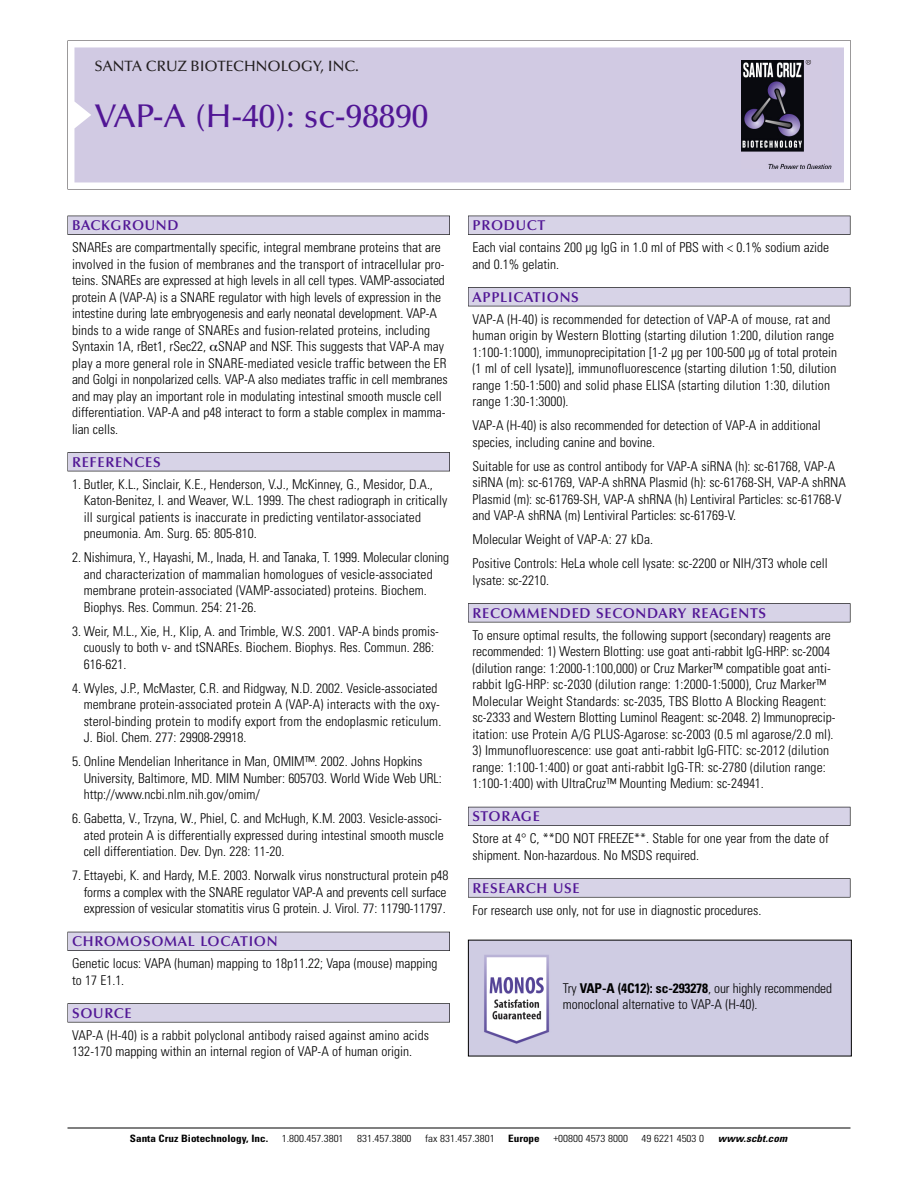
<style>
.page{position:relative;width:918px;height:1188px;background:#fff}
.page>*{position:absolute;margin:0;border:0;box-sizing:border-box;transform-origin:0 0}
.t1{font:500 33px "Optima";color:#511695}
.t2{font:500 15px "Optima";color:#231f20}
.t3{font:600 14.25px "Optima";letter-spacing:.05em;color:#511695}
.t4{font:300 condensed 13.5px/16.5px "Univers";color:#000}
.t5{font:300 condensed 10.2px "Univers";color:#000;scale:1.1 1}
.t6{font:700 condensed 10.2px "Univers";color:#000;scale:1.1 1}
.t7{font:italic 700 condensed 10.2px "Univers";letter-spacing:.005em;color:#000;scale:1.1 1}
.s1{font-weight:700}
</style>
<div class="page">
<svg style="left:68px;top:40px;width:783px;height:149px"></svg>
<div style="left:74px;top:47px;width:770px;height:135px;background:#d1cae3"></div>
<img style="left:741px;top:60px;width:90px;height:108px">
<div style="left:68px;top:216px;width:382px;height:19px;background:#525155"></div>
<div style="left:68px;top:216px;width:381px;height:18px;background:#d7d3e7"></div>
<div style="left:68px;top:452px;width:382px;height:19px;background:#525155"></div>
<div style="left:68px;top:453px;width:381px;height:18px;background:#d7d3e7"></div>
<div style="left:68px;top:932px;width:382px;height:19px;background:#525158"></div>
<div style="left:68px;top:932px;width:381px;height:18px;background:#d7d3e7"></div>
<div style="left:68px;top:1003px;width:382px;height:19px;background:#575759"></div>
<div style="left:68px;top:1004px;width:381px;height:18px;background:#d7d3e7"></div>
<div style="left:468px;top:216px;width:382px;height:19px;background:#525155"></div>
<div style="left:468px;top:216px;width:382px;height:18px;background:#d7d3e7"></div>
<div style="left:468px;top:287px;width:382px;height:19px;background:#525155"></div>
<div style="left:468px;top:288px;width:382px;height:18px;background:#d7d3e7"></div>
<div style="left:468px;top:603px;width:382px;height:19px;background:#545357"></div>
<div style="left:468px;top:604px;width:382px;height:18px;background:#d7d3e7"></div>
<div style="left:468px;top:807px;width:382px;height:19px;background:#54535a"></div>
<div style="left:468px;top:807px;width:382px;height:18px;background:#d7d3e7"></div>
<svg style="left:468px;top:878px;width:382px;height:20px"></svg>
<div style="left:468px;top:879px;width:382px;height:18px;background:#d7d3e7"></div>
<hr style="left:68px;top:1128px;width:782px;height:1px;background:#000">
<img style="left:470px;top:942px;width:380px;height:112px">
<p class="t2" style="left:94px;top:61px;width:266px">SANTA CRUZ BIOTECHNOLOGY, INC.</p>
<h1 class="t1" style="left:94px;top:103px;width:335px">VAP-A (H-40): sc-98890</h1>
<p class="t3" style="left:72px;top:219px;width:108px">BACKGROUND</p>
<p class="t4" style="left:72px;top:240px;width:377px">SNAREs are compartmentally specific, integral membrane proteins that are involved in the fusion of membranes and the transport of intracellular pro&shy;teins. SNAREs are expressed at high levels in all cell types. VAMP-associated protein A (VAP-A) is a SNARE regulator with high levels of expression in the intestine during late embryogenesis and early neonatal development. VAP-A binds to a wide range of SNAREs and fusion-related proteins, including Syntaxin 1A, rBet1, rSec22, SNAP and NSF. This suggests that VAP-A may play a more general role in SNARE-mediated vesicle traffic between the ER and Golgi in nonpolarized cells. VAP-A also mediates traffic in cell membranes and may play an important role in modulating intestinal smooth muscle cell differentiation. VAP-A and p48 interact to form a stable complex in mamma&shy;lian cells.</p>
<p class="t3" style="left:72px;top:456px;width:90px">REFERENCES</p>
<p class="t4" style="left:84px;top:477px;width:365px;text-indent:-12px">1. Butler, K.L., Sinclair, K.E., Henderson, V.J., McKinney, G., Mesidor, D.A., Katon-Benitez, I. and Weaver, W.L. 1999. The chest radiograph in critically ill surgical patients is inaccurate in predicting ventilator-associated pneumonia. Am. Surg. 65: 805-810.</p>
<p class="t4" style="left:84px;top:550px;width:367px;text-indent:-12px">2. Nishimura, Y., Hayashi, M., Inada, H. and Tanaka, T. 1999. Molecular cloning and characterization of mammalian homologues of vesicle-associated membrane protein-associated (VAMP-associated) proteins. Biochem.<br>Biophys. Res. Commun. 254: 21-26.</p>
<p class="t4" style="left:84px;top:624px;width:357px;text-indent:-12px">3. Weir, M.L., Xie, H., Klip, A. and Trimble, W.S. 2001. VAP-A binds promis&shy;cuously to both v- and tSNAREs. Biochem. Biophys. Res. Commun. 286:<br>616-621.</p>
<p class="t4" style="left:84px;top:681px;width:359px;text-indent:-12px">4. Wyles, J.P., McMaster, C.R. and Ridgway, N.D. 2002. Vesicle-associated membrane protein-associated protein A (VAP-A) interacts with the oxy&shy;sterol-binding protein to modify export from the endoplasmic reticulum.<br>J. Biol. Chem. 277: 29908-29918.</p>
<p class="t4" style="left:84px;top:754px;width:360px;text-indent:-12px">5. Online Mendelian Inheritance in Man, OMIM™. 2002. Johns Hopkins<br>University, Baltimore, MD. MIM Number: 605703. World Wide Web URL: http://www.ncbi.nlm.nih.gov/omim/</p>
<p class="t4" style="left:84px;top:811px;width:362px;text-indent:-12px">6. Gabetta, V., Trzyna, W., Phiel, C. and McHugh, K.M. 2003. Vesicle-associ&shy;ated protein A is differentially expressed during intestinal smooth muscle cell differentiation. Dev. Dyn. 228: 11-20.</p>
<p class="t4" style="left:84px;top:868px;width:366px;text-indent:-12px">7. Ettayebi, K. and Hardy, M.E. 2003. Norwalk virus nonstructural protein p48 forms a complex with the SNARE regulator VAP-A and prevents cell surface expression of vesicular stomatitis virus G protein. J. Virol. 77: 11790-11797.</p>
<p class="t3" style="left:72px;top:936px;width:207px">CHROMOSOMAL LOCATION</p>
<p class="t4" style="left:72px;top:956px;width:367px">Genetic locus: VAPA (human) mapping to 18p11.22; Vapa (mouse) mapping to 17 E1.1.</p>
<p class="t3" style="left:72px;top:1007px;width:61px">SOURCE</p>
<p class="t4" style="left:72px;top:1028px;width:359px">VAP-A (H-40) is a rabbit polyclonal antibody raised against amino acids<br>132-170 mapping within an internal region of VAP-A of human origin.</p>
<p class="t3" style="left:473px;top:219px;width:74px">PRODUCT</p>
<p class="t4" style="left:473px;top:240px;width:358px">Each vial contains 200 µg IgG in 1.0 ml of PBS with &lt; 0.1% sodium azide and 0.1% gelatin.</p>
<p class="t3" style="left:473px;top:291px;width:108px">APPLICATIONS</p>
<p class="t4" style="left:473px;top:312px;width:366px">VAP-A (H-40) is recommended for detection of VAP-A of mouse, rat and human origin by Western Blotting (starting dilution 1:200, dilution range 1:100-1:1000), immunoprecipitation [1-2 µg per 100-500 µg of total protein (1 ml of cell lysate)], immunofluorescence (starting dilution 1:50, dilution range 1:50-1:500) and solid phase ELISA (starting dilution 1:30, dilution range 1:30-1:3000).</p>
<p class="t4" style="left:473px;top:418px;width:350px">VAP-A (H-40) is also recommended for detection of VAP-A in additional species, including canine and bovine.</p>
<p class="t4" style="left:473px;top:459px;width:375px">Suitable for use as control antibody for VAP-A siRNA (h): sc-61768, VAP-A siRNA (m): sc-61769, VAP-A shRNA Plasmid (h): sc-61768-SH, VAP-A shRNA Plasmid (m): sc-61769-SH, VAP-A shRNA (h) Lentiviral Particles: sc-61768-V and VAP-A shRNA (m) Lentiviral Particles: sc-61769-V.</p>
<p class="t4" style="left:473px;top:529px;width:357px;line-height:24px">Molecular Weight of VAP-A: 27 kDa.<br>Positive Controls: HeLa whole cell lysate: sc-2200 or NIH/3T3 whole cell</p>
<p class="t4" style="left:473px;top:573px;width:78px">lysate: sc-2210.</p>
<p class="t3" style="left:473px;top:607px;width:295px">RECOMMENDED SECONDARY REAGENTS</p>
<p class="t4" style="left:473px;top:628px;width:364px">To ensure optimal results, the following support (secondary) reagents are recommended: 1) Western Blotting: use goat anti-rabbit IgG-HRP: sc-2004 (dilution range: 1:2000-1:100,000) or Cruz Marker™ compatible goat anti&shy;rabbit IgG-HRP: sc-2030 (dilution range: 1:2000-1:5000), Cruz Marker™ Molecular Weight Standards: sc-2035, TBS Blotto A Blocking Reagent: sc-2333 and Western Blotting Luminol Reagent: sc-2048. 2) Immunoprecip&shy;itation: use Protein A/G PLUS-Agarose: sc-2003 (0.5 ml agarose/2.0 ml).</p>
<p class="t4" style="left:473px;top:743px;width:358px">3) Immunofluorescence: use goat anti-rabbit IgG-FITC: sc-2012 (dilution range: 1:100-1:400) or goat anti-rabbit IgG-TR: sc-2780 (dilution range:<br>1:100-1:400) with UltraCruz™ Mounting Medium: sc-24941.</p>
<p class="t3" style="left:473px;top:811px;width:69px">STORAGE</p>
<p class="t4" style="left:473px;top:831px;width:358px">Store at 4° C, **DO NOT FREEZE**. Stable for one year from the date of shipment. Non-hazardous. No MSDS required.</p>
<p class="t3" style="left:473px;top:882px;width:109px">RESEARCH USE</p>
<p class="t4" style="left:473px;top:903px;width:290px">For research use only, not for use in diagnostic procedures.</p>
<p class="t4" style="left:563px;top:981px;width:271px">Try <span class="s1">VAP-A (4C12): sc-293278</span>, our highly recommended monoclonal alternative to VAP-A (H-40).</p>
<p class="t6" style="left:130px;top:1135px;width:127px">Santa Cruz Biotechnology, Inc.</p>
<p class="t5" style="left:282px;top:1135px;width:58px">1.800.457.3801</p>
<p class="t5" style="left:357px;top:1135px;width:51px">831.457.3800</p>
<p class="t5" style="left:425px;top:1135px;width:65px">fax 831.457.3801</p>
<p class="t6" style="left:508px;top:1135px;width:30px">Europe</p>
<p class="t5" style="left:553px;top:1135px;width:69px">+00800 4573 8000</p>
<p class="t5" style="left:642px;top:1135px;width:58px">49 6221 4503 0</p>
<p class="t7" style="left:718px;top:1135px;width:64px">www.scbt.com</p>
</div>
